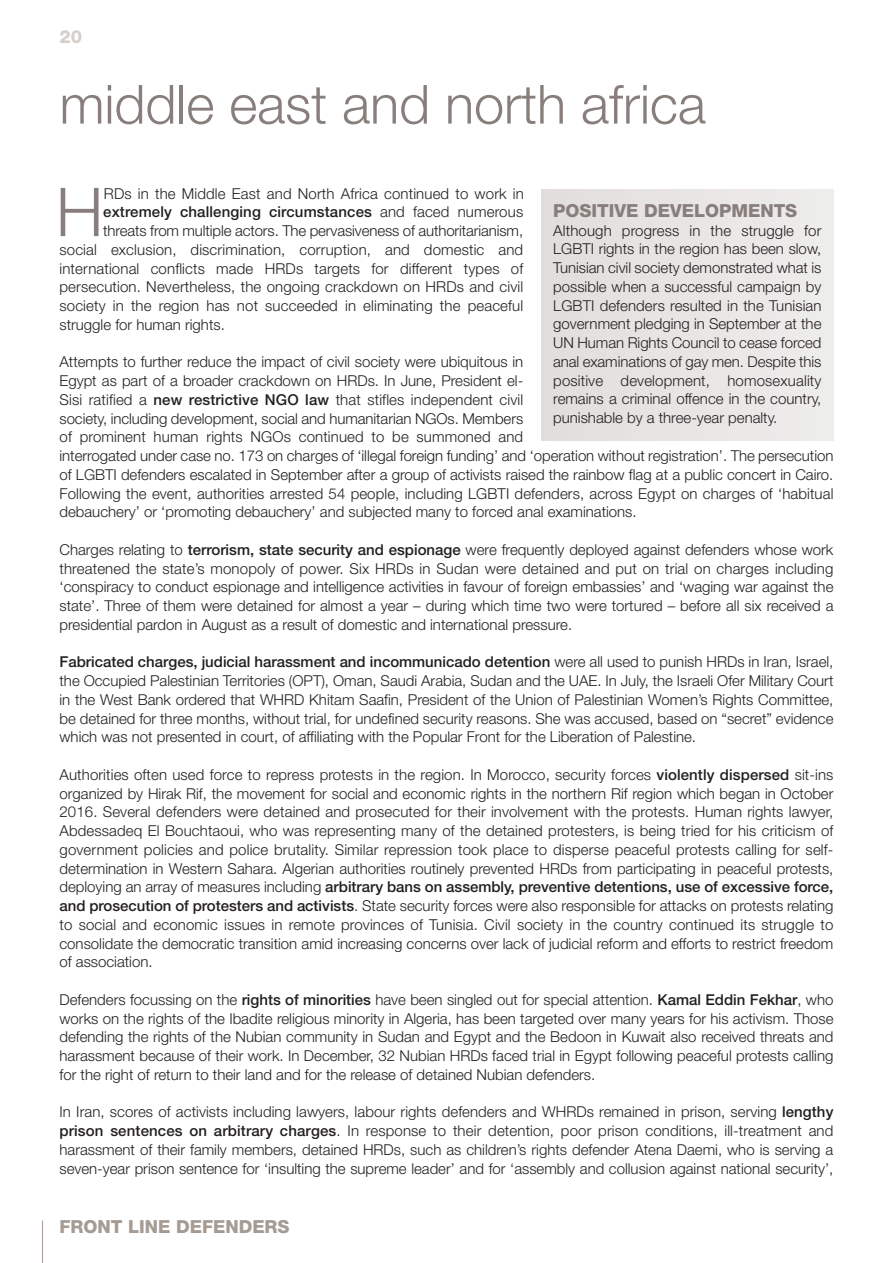
<style>
.page{position:relative;width:893px;height:1263px;background:#fff}
.page>*{position:absolute;margin:0;border:0;box-sizing:border-box;transform-origin:0 0}
.t1{font:300 67.5px "Helvetica Neue";color:#887f7c}
.t2{font:300 54px "Helvetica Neue";color:#887f7c}
.t3{font:800 18px "Helvetica Neue";color:#887f7c}
.t4{font:800 18px "Helvetica Neue";color:#a59b93}
.t5{font:800 18px "Helvetica Neue";color:#d5cfcb}
.t6{font:300 15px/18.8px "Helvetica Neue";color:#231f20;text-align:justify}
.t7{font:500 15px "Helvetica Neue";letter-spacing:.01em;color:#231f20}
.s1{font-weight:300}
.s2{font-weight:500}
</style>
<div class="page">
<hr style="left:42px;top:1220px;width:1px;height:43px;background:#a59b93">
<div style="left:541px;top:190px;width:292px;height:250px;background:#e8e5e4"></div>
<p class="t5" style="left:60px;top:30px;width:24px">20</p>
<h2 class="t2" style="left:60px;top:85px;width:648px">middle east and north africa</h2>
<h1 class="t1" style="left:56px;top:171px;width:49px">H</h1>
<p class="t6" style="left:104px;top:184px;width:421px">RDs in the Middle East and North Africa continued to work in</p>
<p class="t3" style="left:553px;top:204px;width:246px">POSITIVE DEVELOPMENTS</p>
<p class="t6" style="left:553px;top:221px;width:270px">Although progress in the struggle for LGBTI rights in the region has been slow, Tunisian civil society demonstrated what is possible when a successful campaign by LGBTI defenders resulted in the Tunisian government pledging in September at the UN Human Rights Council to cease forced anal examinations of gay men. Despite this positive development, homosexuality remains a criminal offence in the country, punishable by a three-year penalty.</p>
<p class="t7" style="left:103px;top:207px;width:421px">extremely challenging circumstances <span class="s1">and faced numerous</span></p>
<p class="t6" style="left:103px;top:221px;width:421px">threats from multiple actors. The pervasiveness of authoritarianism,</p>
<p class="t6" style="left:60px;top:240px;width:465px">social exclusion, discrimination, corruption, and domestic and</p>
<p class="t6" style="left:60px;top:259px;width:465px">international conflicts made HRDs targets for different types of</p>
<p class="t6" style="left:60px;top:277px;width:465px">persecution. Nevertheless, the ongoing crackdown on HRDs and civil</p>
<p class="t6" style="left:60px;top:296px;width:465px">society in the region has not succeeded in eliminating the peaceful</p>
<p class="t6" style="left:60px;top:315px;width:167px">struggle for human rights.</p>
<p class="t6" style="left:60px;top:352px;width:775px;text-align:left">Attempts to further reduce the impact of civil society were ubiquitous in<br>Egypt as part of a broader crackdown on HRDs. In June, President el-<br>Sisi ratified a <span class="s2">new restrictive NGO law</span> that stifles independent civil<br>society, including development, social and humanitarian NGOs. Members<br>of prominent human rights NGOs continued to be summoned and<br>interrogated under case no. 173 on charges of ‘illegal foreign funding’ and ‘operation without registration’. The persecution of LGBTI defenders escalated in September after a group of activists raised the rainbow flag at a public concert in Cairo.<br>Following the event, authorities arrested 54 people, including LGBTI defenders, across Egypt on charges of ‘habitual debauchery’ or ‘promoting debauchery’ and subjected many to forced anal examinations.</p>
<p class="t6" style="left:60px;top:540px;width:775px">Charges relating to <span class="s2">terrorism, state security and espionage</span> were frequently deployed against defenders whose work threatened the state’s monopoly of power. Six HRDs in Sudan were detained and put on trial on charges including ‘conspiracy to conduct espionage and intelligence activities in favour of foreign embassies’ and ‘waging war against the state’. Three of them were detained for almost a year – during which time two were tortured – before all six received a presidential pardon in August as a result of domestic and international pressure.</p>
<p class="t6" style="left:60px;top:652px;width:775px"><span class="s2">Fabricated charges, judicial harassment and incommunicado detention</span> were all used to punish HRDs in Iran, Israel, the Occupied Palestinian Territories (OPT), Oman, Saudi Arabia, Sudan and the UAE. In July, the Israeli Ofer Military Court in the West Bank ordered that WHRD Khitam Saafin, President of the Union of Palestinian Women’s Rights Committee, be detained for three months, without trial, for undefined security reasons. She was accused, based on “secret” evidence which was not presented in court, of affiliating with the Popular Front for the Liberation of Palestine.</p>
<p class="t6" style="left:60px;top:765px;width:775px">Authorities often used force to repress protests in the region. In Morocco, security forces <span class="s2">violently dispersed</span> sit-ins organized by Hirak Rif, the movement for social and economic rights in the northern Rif region which began in October 2016. Several defenders were detained and prosecuted for their involvement with the protests. Human rights lawyer, Abdessadeq El Bouchtaoui, who was representing many of the detained protesters, is being tried for his criticism of government policies and police brutality. Similar repression took place to disperse peaceful protests calling for self&shy;determination in Western Sahara. Algerian authorities routinely prevented HRDs from participating in peaceful protests, deploying an array of measures including <span class="s2">arbitrary bans on assembly, preventive detentions, use of excessive force, and prosecution of protesters and activists</span>. State security forces were also responsible for attacks on protests relating to social and economic issues in remote provinces of Tunisia. Civil society in the country continued its struggle to consolidate the democratic transition amid increasing concerns over lack of judicial reform and efforts to restrict freedom of association.</p>
<p class="t6" style="left:60px;top:990px;width:775px">Defenders focussing on the <span class="s2">rights of minorities</span> have been singled out for special attention. <span class="s2">Kamal Eddin Fekhar</span>, who works on the rights of the Ibadite religious minority in Algeria, has been targeted over many years for his activism. Those defending the rights of the Nubian community in Sudan and Egypt and the Bedoon in Kuwait also received threats and harassment because of their work. In December, 32 Nubian HRDs faced trial in Egypt following peaceful protests calling for the right of return to their land and for the release of detained Nubian defenders.</p>
<p class="t6" style="left:59px;top:1102px;width:775px">In Iran, scores of activists including lawyers, labour rights defenders and WHRDs remained in prison, serving <span class="s2">lengthy prison sentences on arbitrary charges</span>. In response to their detention, poor prison conditions, ill-treatment and harassment of their family members, detained HRDs, such as children’s rights defender Atena Daemi, who is serving a seven-year prison sentence for ‘insulting the supreme leader’ and for ‘assembly and collusion against national security’,</p>
<p class="t4" style="left:60px;top:1220px;width:232px">FRONT LINE DEFENDERS</p>
</div>
